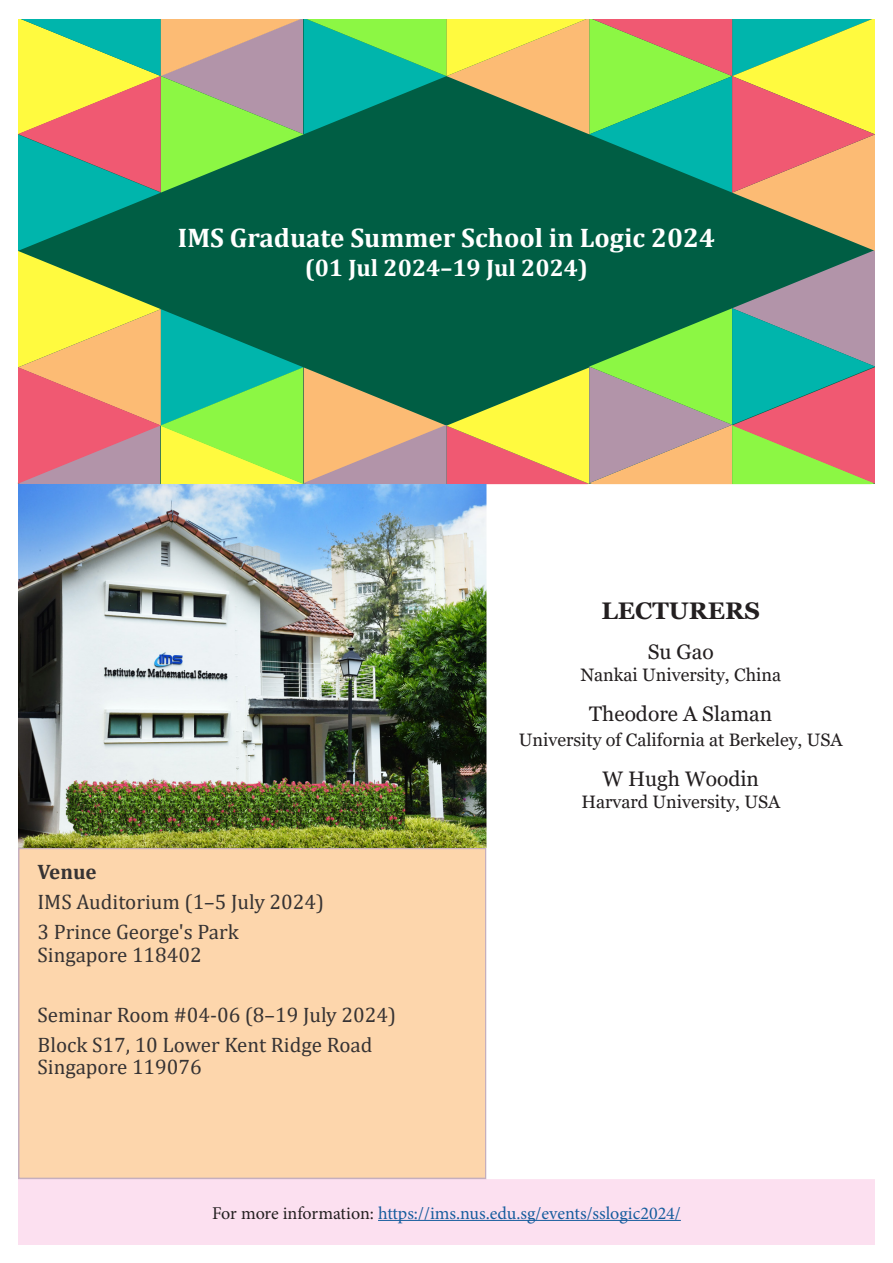
<style>
.page{position:relative;width:893px;height:1263px;background:#fff}
.page>*{position:absolute;margin:0;border:0;box-sizing:border-box;transform-origin:0 0}
.t1{font:700 27px "Cambria";color:#fff}
.t2{font:700 24px "Cambria";color:#fff}
.t3{font:700 24px "Georgia";color:#231f20}
.t4{font:21px/30px "Cambria";color:#231f20}
.t5{font:21px "Georgia";color:#231f20}
.t6{font:700 21px "Cambria";color:#231f20}
.t7{font:18px "Georgia";color:#231f20}
.t8{font:18px "Minion Pro";letter-spacing:-.005em;color:#175d9e}
.s1{color:#231f20}
</style>
<div class="page">
<div style="left:18px;top:1179px;width:857px;height:66px;background:#fce0f0"></div>
<hr style="left:378px;top:1220px;width:303px;height:1px;background:#175d9e">
<div style="left:19px;top:848px;width:467px;height:330px;background:#fdd6ac"></div>
<div style="left:18px;top:848px;width:468px;height:331px;border:2px solid #c0a8b8"></div>
<img style="left:18px;top:542px;width:468px;height:306px">
<svg style="left:17px;top:19px;width:858px;height:523px;background:#739d72"></svg>
<p class="t1" style="left:178px;top:219px;width:539px">IMS Graduate Summer School in Logic 2024</p>
<p class="t2" style="left:305px;top:251px;width:285px">(01 Jul 2024–19 Jul 2024)</p>
<p class="t6" style="left:38px;top:857px;width:61px">Venue</p>
<p class="t4" style="left:38px;top:887px;width:288px">IMS Auditorium (1–5 July 2024)<br>3 Prince George's Park</p>
<p class="t4" style="left:38px;top:939px;width:166px">Singapore 118402</p>
<p class="t4" style="left:38px;top:999px;width:360px">Seminar Room #04-06 (8–19 July 2024)<br>Block S17, 10 Lower Kent Ridge Road</p>
<p class="t4" style="left:38px;top:1052px;width:166px">Singapore 119076</p>
<p class="t3" style="left:601px;top:595px;width:160px">LECTURERS</p>
<p class="t5" style="left:648px;top:639px;width:68px">Su Gao</p>
<p class="t7" style="left:580px;top:663px;width:202px">Nankai University, China</p>
<p class="t5" style="left:589px;top:701px;width:184px">Theodore A Slaman</p>
<p class="t7" style="left:519px;top:729px;width:325px">University of California at Berkeley, USA</p>
<p class="t5" style="left:602px;top:766px;width:158px">W Hugh Woodin</p>
<p class="t7" style="left:581px;top:791px;width:200px">Harvard University, USA</p>
<p class="t8" style="left:212px;top:1201px;width:470px"><span class="s1">For more information:</span> https://ims.nus.edu.sg/events/sslogic2024/</p>
</div>
